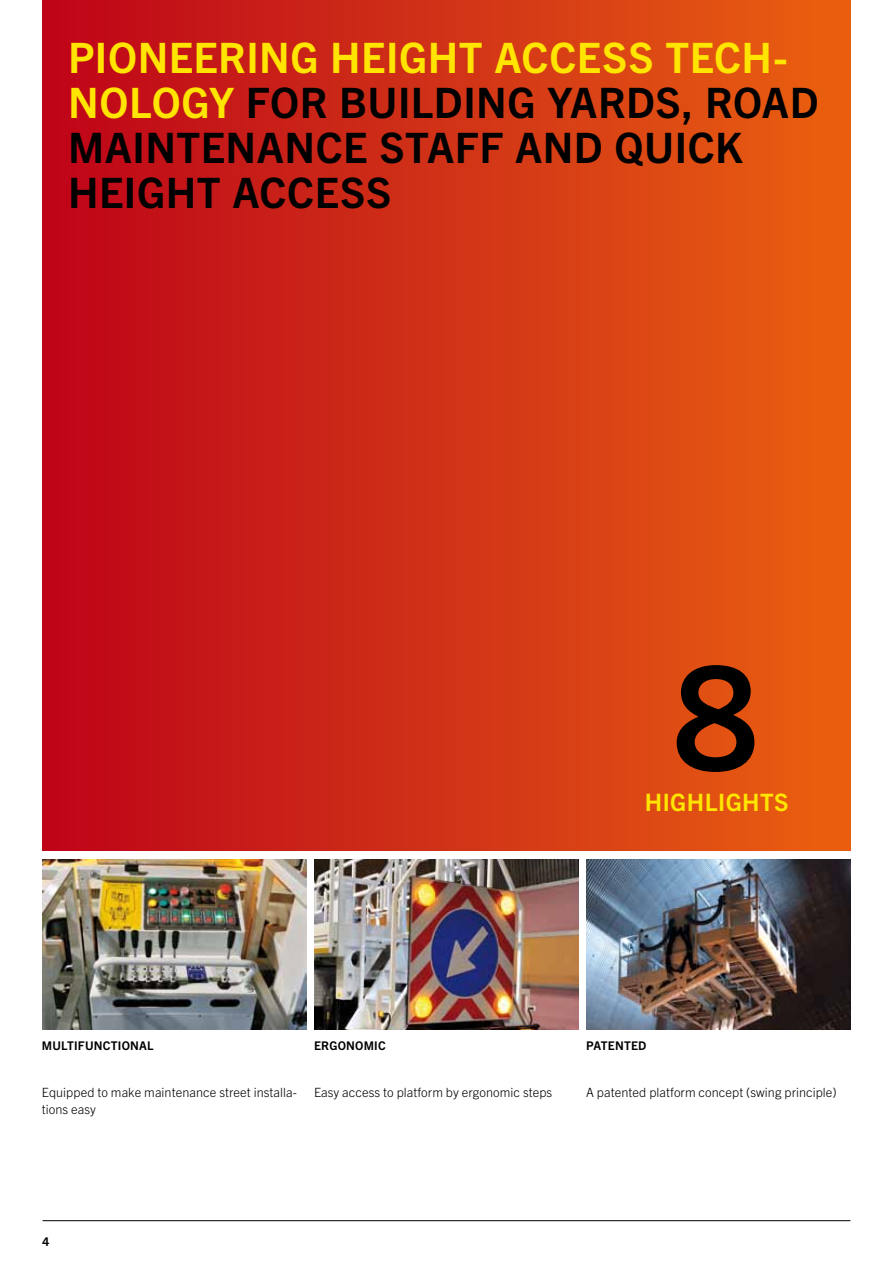
<style>
.page{position:relative;width:893px;height:1263px;background:#fff}
.page>*{position:absolute;margin:0;border:0;box-sizing:border-box;transform-origin:0 0}
.t1{font:700 144px "Trade Gothic Next LT Pro";color:#000}
.t2{font:700 42px/45px "Trade Gothic Next LT Pro";letter-spacing:.01em;color:#000}
.t3{font:700 24px "Trade Gothic Next LT Pro";letter-spacing:.02em;color:#ffe500}
.t4{font:300 12.75px/17px "Trade Gothic Next LT Pro";letter-spacing:.005em;color:#000}
.t5{font:700 12px "Trade Gothic Next LT Pro";letter-spacing:.02em;color:#000}
.s1{color:#ffe500}
</style>
<div class="page">
<hr style="left:43px;top:1220px;width:807px;height:1px;background:#000">
<div style="left:43px;top:0;width:807px;height:850px;background:linear-gradient(to right,#bc041a,#e86011)"></div>
<img style="left:315px;top:859px;width:263px;height:170px">
<img style="left:43px;top:859px;width:263px;height:170px">
<img style="left:587px;top:859px;width:263px;height:170px">
<h2 class="t2" style="left:68px;top:32px;width:752px"><span class="s1">PIONEERING HEIGHT ACCESS TECH-<br>NOLOGY</span> FOR BUILDING YARDS, ROAD<br>MAINTENANCE STAFF AND QUICK<br>HEIGHT ACCESS</h2>
<h1 class="t1" style="left:674px;top:618px;width:84px">8</h1>
<h3 class="t3" style="left:645px;top:786px;width:145px">H IGHLIGHTS</h3>
<p class="t5" style="left:42px;top:1038px;width:112px">M ULTIFUNCTIONAL</p>
<p class="t4" style="left:42px;top:1083px;width:257px">Equipped to make maintenance street installa&shy;tions easy</p>
<p class="t5" style="left:314px;top:1038px;width:73px">ERGONOMIC</p>
<p class="t4" style="left:314px;top:1083px;width:240px">Easy access to platform by ergonomic steps</p>
<p class="t5" style="left:586px;top:1038px;width:62px">PATENTED</p>
<p class="t4" style="left:586px;top:1083px;width:252px">A patented platform concept (swing principle)</p>
<p class="t5" style="left:43px;top:1233px;width:8px">4</p>
</div>
